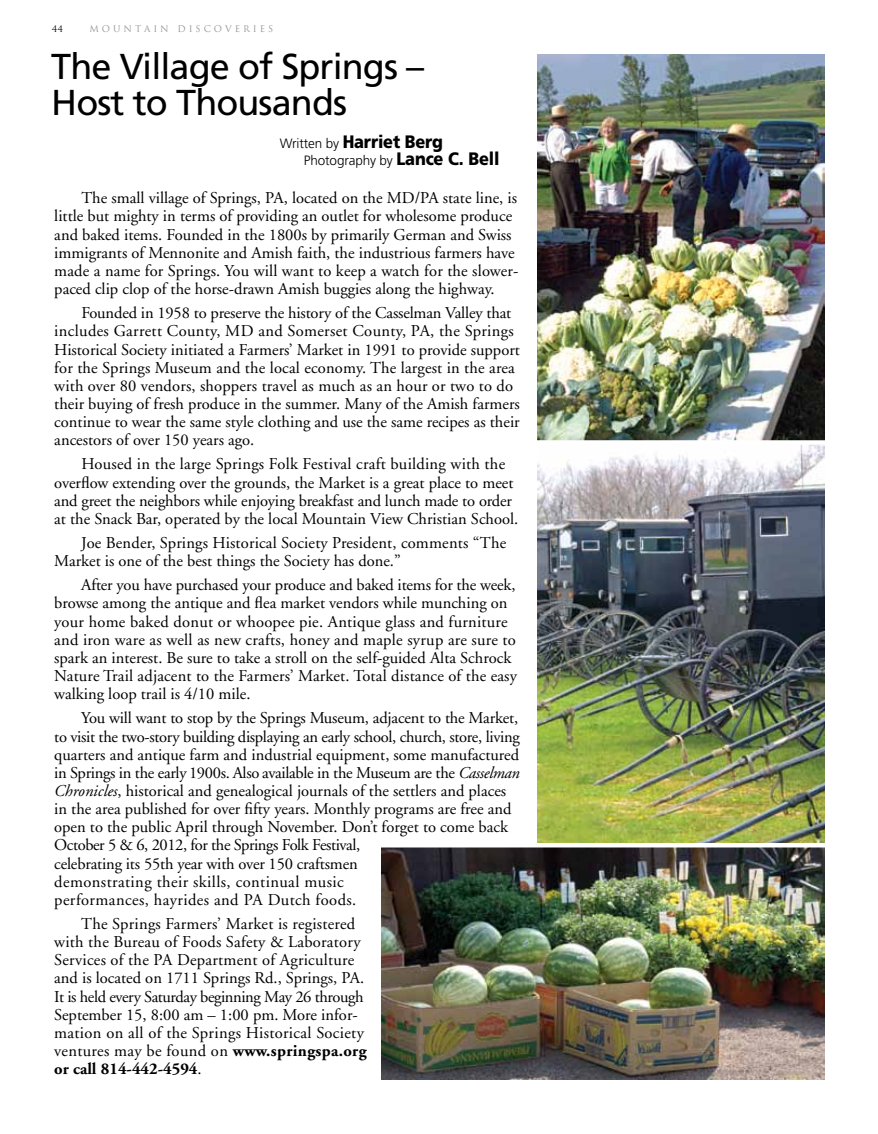
<style>
.page{position:relative;width:878px;height:1134px;background:#fff}
.page>*{position:absolute;margin:0;border:0;box-sizing:border-box;transform-origin:0 0}
.t1{font:36px/36px "Frutiger";letter-spacing:-.025em;color:#000}
.t2{font:900 18px "Frutiger";letter-spacing:-.01em;color:#000;scale:.9 1}
.t3{font:16.5px/18.1px "Adobe Garamond";color:#000}
.t4{font:300 13.5px "Frutiger";letter-spacing:-.01em;color:#000}
.t5{font:9px "Trajan";color:#939598}
.t6{font:9px "Trajan";color:#000}
.s1{font-weight:300;font-size:13.5px}
.s2{font-weight:900;font-size:18px}
.s3{font-style:italic}
.s4{font-weight:700}
</style>
<div class="page">
<img style="left:537px;top:54px;width:287px;height:386px">
<img style="left:537px;top:445px;width:287px;height:398px">
<img style="left:381px;top:848px;width:443px;height:232px">
<p class="t6" style="left:52px;top:23px;width:13px">44</p>
<p class="t5" style="left:90px;top:23px;width:185px">M O U N T A I N D I S C O V E R I E S</p>
<h1 class="t1" style="left:51px;top:48px;width:374px">The Village of Springs –<br>Host to Thousands</h1>
<p class="t2" style="left:280px;top:131px;width:183px"><span class="s1">Written by</span> Harriet Berg</p>
<p class="t4" style="left:304px;top:152px;width:197px">Photography by <span class="s2">Lance C. Bell</span></p>
<p class="t3" style="left:54px;top:189px;width:465px;text-indent:27px">The small village of Springs, PA, located on the MD/PA state line, is little but mighty in terms of providing an outlet for wholesome produce and baked items. Founded in the 1800s by primarily German and Swiss immigrants of Mennonite and Amish faith, the industrious farmers have made a name for Springs. You will want to keep a watch for the slower&shy;paced clip clop of the horse-drawn Amish buggies along the highway.</p>
<p class="t3" style="left:54px;top:304px;width:467px;text-indent:27px">Founded in 1958 to preserve the history of the Casselman Valley that includes Garrett County, MD and Somerset County, PA, the Springs Historical Society initiated a Farmers’ Market in 1991 to provide support for the Springs Museum and the local economy. The largest in the area with over 80 vendors, shoppers travel as much as an hour or two to do their buying of fresh produce in the summer. Many of the Amish farmers continue to wear the same style clothing and use the same recipes as their ancestors of over 150 years ago.</p>
<p class="t3" style="left:54px;top:456px;width:465px;text-indent:27px">Housed in the large Springs Folk Festival craft building with the overflow extending over the grounds, the Market is a great place to meet and greet the neighbors while enjoying breakfast and lunch made to order at the Snack Bar, operated by the local Mountain View Christian School.</p>
<p class="t3" style="left:54px;top:534px;width:453px;text-indent:27px">Joe Bender, Springs Historical Society President, comments “The<br>Market is one of the best things the Society has done.”</p>
<p class="t3" style="left:54px;top:576px;width:464px;text-indent:27px">After you have purchased your produce and baked items for the week, browse among the antique and flea market vendors while munching on your home baked donut or whoopee pie. Antique glass and furniture and iron ware as well as new crafts, honey and maple syrup are sure to spark an interest. Be sure to take a stroll on the self-guided Alta Schrock Nature Trail adjacent to the Farmers’ Market. Total distance of the easy walking loop trail is 4/10 mile.</p>
<p class="t3" style="left:54px;top:710px;width:467px;text-indent:27px">You will want to stop by the Springs Museum, adjacent to the Market, to visit the two-story building displaying an early school, church, store, living quarters and antique farm and industrial equipment, some manufactured in Springs in the early 1900s. Also available in the Museum are the <span class="s3">Casselman Chronicles</span>, historical and genealogical journals of the settlers and places in the area published for over fifty years. Monthly programs are free and open to the public April through November. Don’t forget to come back October 5 &amp; 6, 2012, for the Springs Folk Festival,<br>celebrating its 55th year with over 150 craftsmen<br>demonstrating their skills, continual music<br>performances, hayrides and PA Dutch foods.</p>
<p class="t3" style="left:54px;top:915px;width:314px;text-indent:27px">The Springs Farmers’ Market is registered with the Bureau of Foods Safety &amp; Laboratory Services of the PA Department of Agriculture and is located on 1711 Springs Rd., Springs, PA.<br>It is held every Saturday beginning May 26 through September 15, 8:00 am – 1:00 pm. More infor&shy;mation on all of the Springs Historical Society ventures may be found on <span class="s4">www.springspa.org or call 814-442-4594</span>.</p>
</div>
